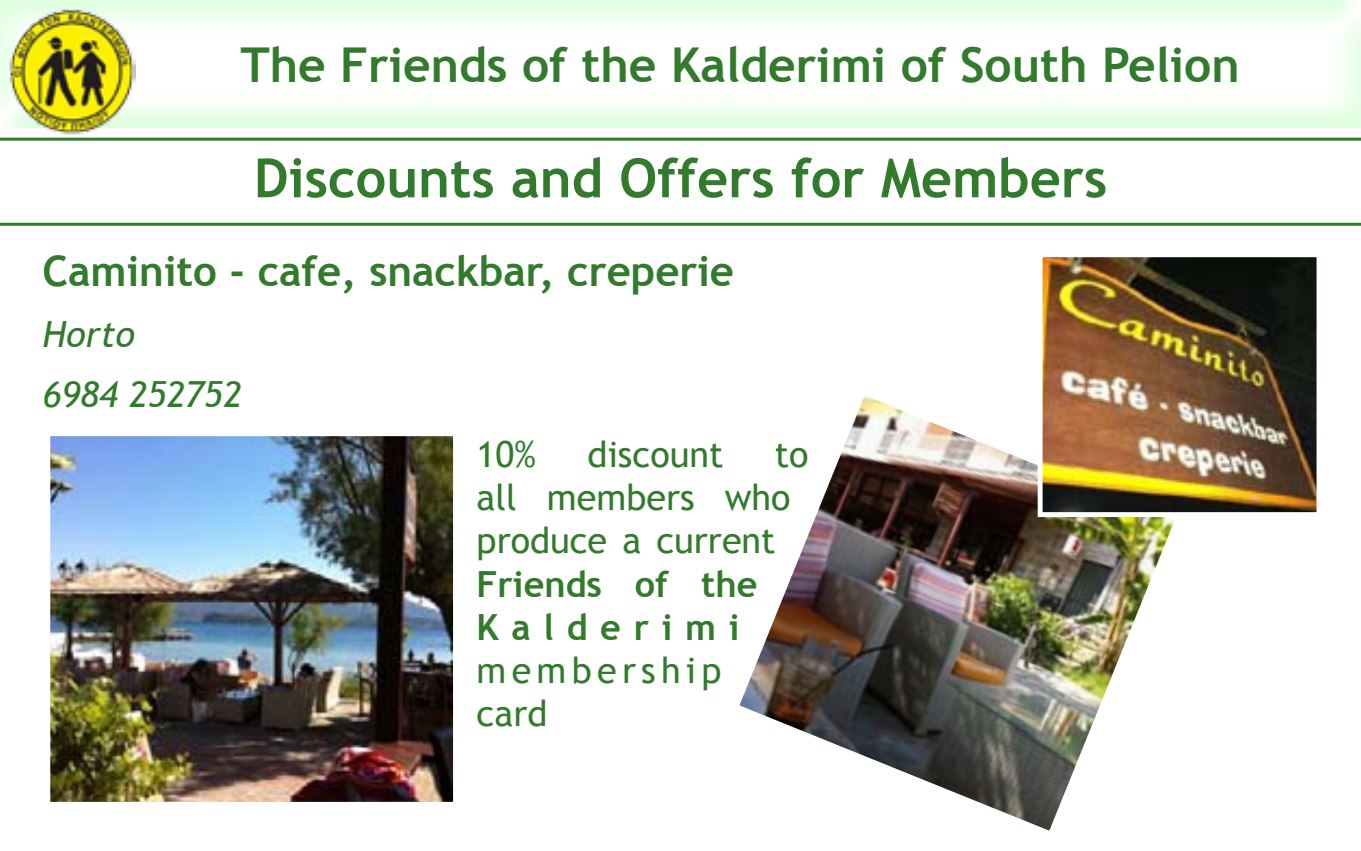
<style>
.page{position:relative;width:1361px;height:851px;background:#fff}
.page>*{position:absolute;margin:0;border:0;box-sizing:border-box;transform-origin:0 0}
.t1{font:700 54px "Trebuchet MS";color:#327a2c}
.t2{font:700 48px "Trebuchet MS";color:#327a2c}
.t3{font:700 42px "Trebuchet MS";color:#327a2c}
.t4{font:36px/43.2px "Trebuchet MS";color:#327a2c}
.t5{font:700 36px/43.2px "Trebuchet MS";color:#327a2c}
.t6{font:italic 36px/60.3px "Trebuchet MS";color:#327a2c}
.t7{font:36px/43.2px "Trebuchet MS";letter-spacing:.145em;color:#327a2c}
</style>
<div class="page">
<svg style="left:0;top:0;width:1361px;height:128px"></svg>
<img style="left:9px;top:9px;width:127px;height:126px">
<hr style="left:0;top:138px;width:1361px;height:3px;background:#327a2c">
<hr style="left:0;top:223px;width:1361px;height:3px;background:#327a2c">
<img style="left:739px;top:396px;width:435px;height:435px">
<img style="left:52px;top:437px;width:399px;height:363px">
<div style="left:44px;top:429px;width:415px;height:379px;border:7px solid #fff"></div>
<img style="left:1043px;top:258px;width:272px;height:253px">
<div style="left:1037px;top:252px;width:284px;height:265px;border:5px solid #fff"></div>
<h2 class="t2" style="left:240px;top:35px;width:1001px">The Friends of the Kalderimi of South Pelion</h2>
<h1 class="t1" style="left:254px;top:144px;width:855px">Discounts and Offers for Members</h1>
<p class="t3" style="left:43px;top:245px;width:693px">Caminito - cafe, snackbar, creperie</p>
<p class="t6" style="left:43px;top:304px;width:201px">Horto<br>6984 252752</p>
<p class="t4" style="left:476px;top:433px;width:61px">10%</p>
<p class="t4" style="left:587px;top:433px;width:137px">discount</p>
<p class="t4" style="left:476px;top:433px;width:333px;text-indent:298px">to all members who produce a current</p>
<p class="t5" style="left:476px;top:562px;width:282px">Friends of the<br>Kalderimi</p>
<p class="t7" style="left:476px;top:649px;width:246px">membership card</p>
</div>
